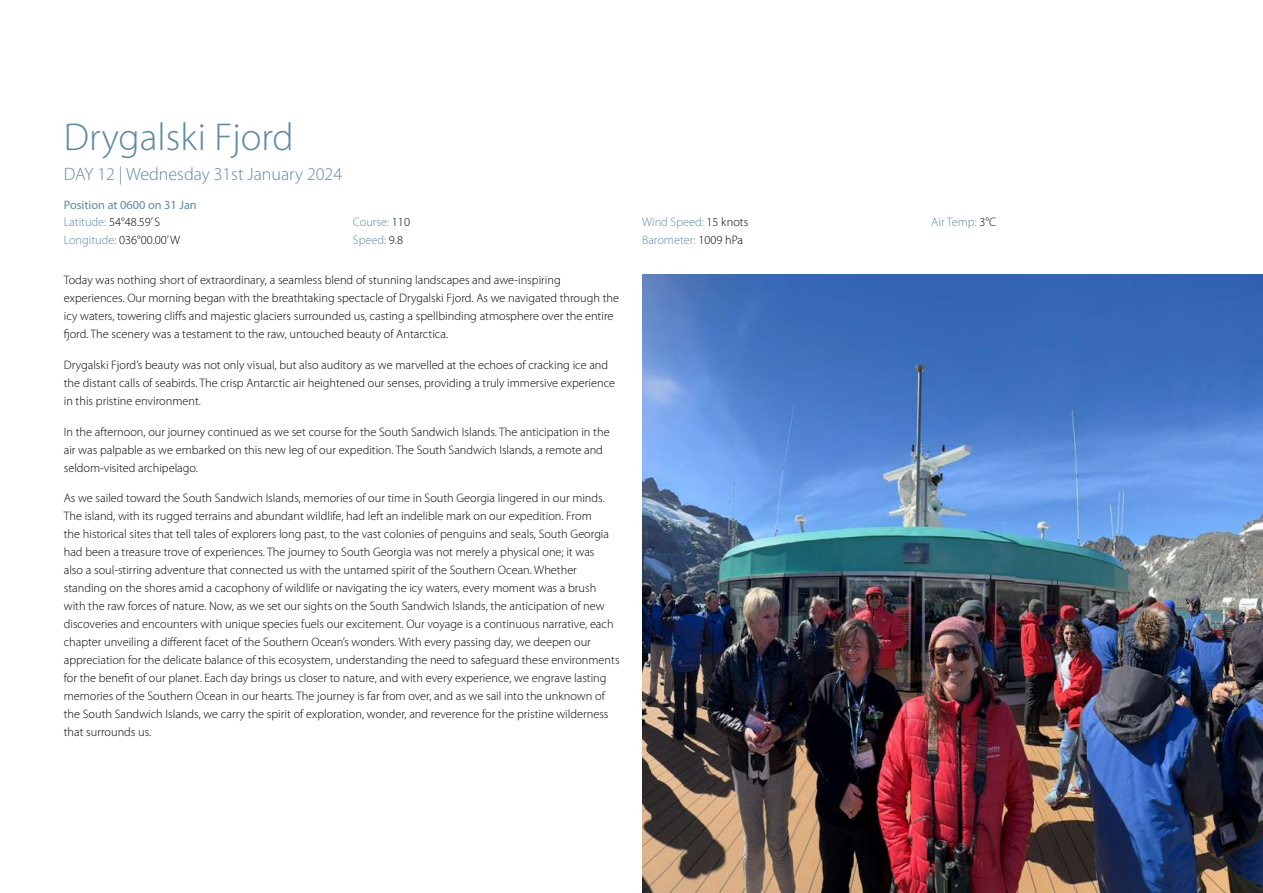
<style>
.page{position:relative;width:1263px;height:893px;background:#fff}
.page>*{position:absolute;margin:0;border:0;box-sizing:border-box;transform-origin:0 0}
.t1{font:300 39px "Myriad Pro";color:#5e8aa4}
.t2{font:300 18px "Myriad Pro";color:#5e8aa4}
.t3{font:300 12.3px/18px "Myriad Pro";color:#000}
.t4{font:300 12.3px/18px "Myriad Pro";color:#5e8aa4}
.t5{font:12.3px/18px "Myriad Pro";color:#5e8aa4}
.s1{font-weight:300}
.s2{font-weight:300;color:#000}
.s3{color:#000}
</style>
<div class="page">
<img style="left:642px;top:275px;width:621px;height:618px">
<h1 class="t1" style="left:64px;top:115px;width:231px">Drygalski Fjord</h1>
<h2 class="t2" style="left:64px;top:164px;width:280px">DAY 12 | Wednesday 31st January 2024</h2>
<p class="t5" style="left:64px;top:195px;width:134px">Position at 0600 on 31 Jan<br><span class="s1">Latitude:</span> <span class="s2">54°48.59’ S<br></span><span class="s1">Longitude:</span> <span class="s2">036°00.00’ W</span></p>
<p class="t4" style="left:353px;top:214px;width:59px">Course: <span class="s3">110<br></span>Speed: <span class="s3">9.8</span></p>
<p class="t4" style="left:642px;top:214px;width:108px">Wind Speed: <span class="s3">15 knots<br></span>Barometer: <span class="s3">1009 hPa</span></p>
<p class="t4" style="left:931px;top:214px;width:66px">Air Temp: <span class="s3">3°C</span></p>
<p class="t3" style="left:64px;top:271px;width:557px">Today was nothing short of extraordinary, a seamless blend of stunning landscapes and awe-inspiring experiences. Our morning began with the breathtaking spectacle of Drygalski Fjord. As we navigated through the icy waters, towering cliffs and majestic glaciers surrounded us, casting a spellbinding atmosphere over the entire fjord. The scenery was a testament to the raw, untouched beauty of Antarctica.</p>
<p class="t3" style="left:64px;top:356px;width:553px">Drygalski Fjord’s beauty was not only visual, but also auditory as we marvelled at the echoes of cracking ice and the distant calls of seabirds. The crisp Antarctic air heightened our senses, providing a truly immersive experience in this pristine environment.</p>
<p class="t3" style="left:64px;top:423px;width:547px">In the afternoon, our journey continued as we set course for the South Sandwich Islands. The anticipation in the air was palpable as we embarked on this new leg of our expedition. The South Sandwich Islands, a remote and seldom-visited archipelago.</p>
<p class="t3" style="left:64px;top:490px;width:557px">As we sailed toward the South Sandwich Islands, memories of our time in South Georgia lingered in our minds.<br>The island, with its rugged terrains and abundant wildlife, had left an indelible mark on our expedition. From<br>the historical sites that tell tales of explorers long past, to the vast colonies of penguins and seals, South Georgia had been a treasure trove of experiences. The journey to South Georgia was not merely a physical one; it was<br>also a soul-stirring adventure that connected us with the untamed spirit of the Southern Ocean. Whether standing on the shores amid a cacophony of wildlife or navigating the icy waters, every moment was a brush with the raw forces of nature. Now, as we set our sights on the South Sandwich Islands, the anticipation of new discoveries and encounters with unique species fuels our excitement. Our voyage is a continuous narrative, each chapter unveiling a different facet of the Southern Ocean’s wonders. With every passing day, we deepen our appreciation for the delicate balance of this ecosystem, understanding the need to safeguard these environments for the benefit of our planet. Each day brings us closer to nature, and with every experience, we engrave lasting memories of the Southern Ocean in our hearts. The journey is far from over, and as we sail into the unknown of the South Sandwich Islands, we carry the spirit of exploration, wonder, and reverence for the pristine wilderness that surrounds us.</p>
</div>
